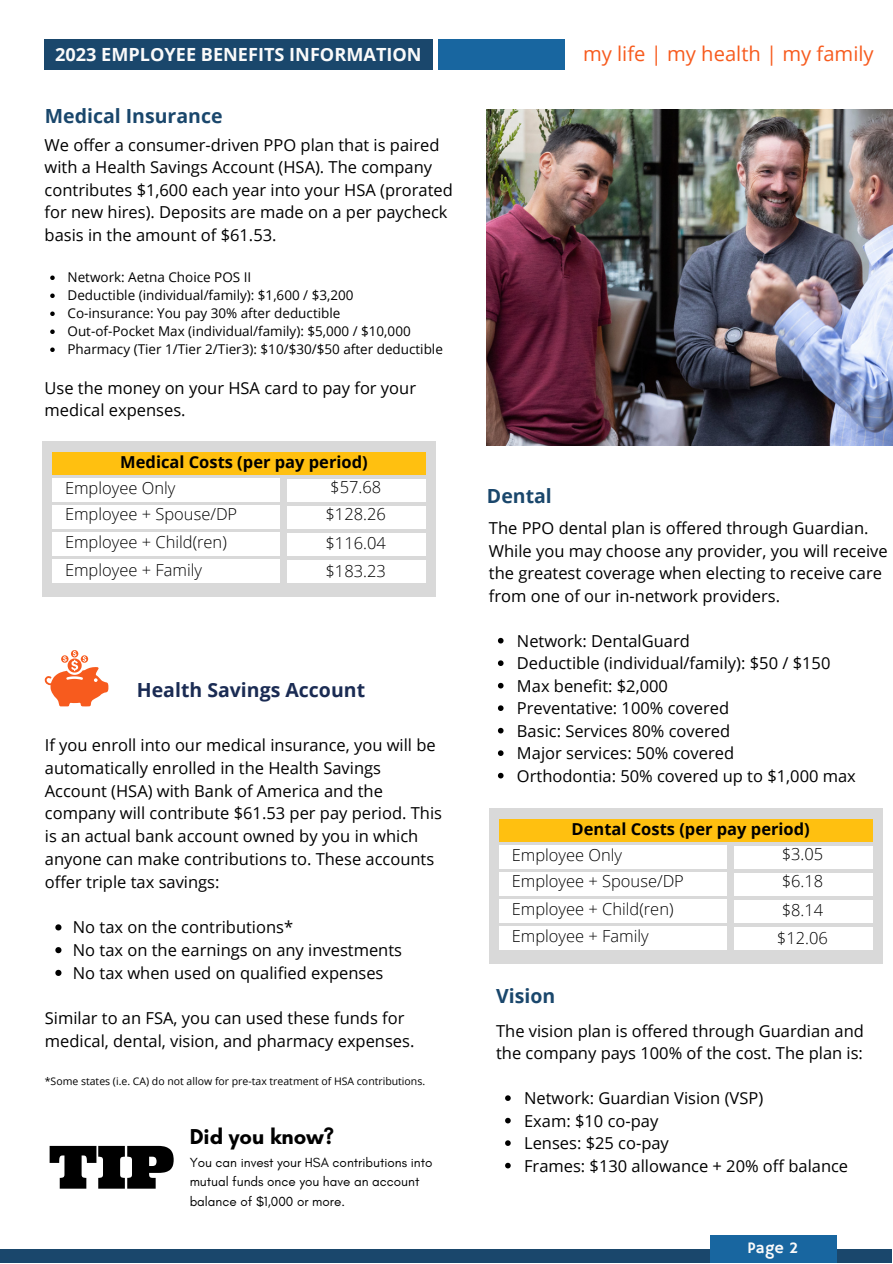
<style>
.page{position:relative;width:893px;height:1264px;background:#fff}
.page>*{position:absolute;margin:0;border:0;box-sizing:border-box;transform-origin:0 0}
.t1{font:59.4px "Ultra";color:#000}
.t2{font:700 21.9px "Glacial Indifference";color:#000}
.t3{font:20.1px "Open Sans";color:#f75b1e}
.t4{font:700 19.5px "Open Sans";color:#1a476c}
.t5{font:700 19.5px "Open Sans";color:#1a2b53}
.t6{font:700 18.15px "Open Sans";color:#fafafa}
.t7{font:16.5px/22.5px "Open Sans";color:#000}
.t8{font:300 16.5px "Open Sans";color:#000}
.t9{font:700 16.5px "Open Sans";color:#000}
.t10{font:16.05px "Hammersmith One";color:#fafafa}
.t11{font:13.5px "Open Sans";color:#000}
.t12{font:13.5px/19.2px "Glacial Indifference";color:#000}
.t13{font:10.5px "Open Sans";color:#000}
</style>
<div class="page">
<div style="left:45px;top:39px;width:388px;height:31px;background:#1a476c"></div>
<div style="left:438px;top:39px;width:126px;height:31px;background:#1866a0"></div>
<div style="left:0;top:1249px;width:891px;height:13px;background:#1a476c"></div>
<div style="left:709px;top:1234px;width:127px;height:28px;background:#1866a0"></div>
<svg style="left:45px;top:650px;width:64px;height:56px"></svg>
<div style="left:42px;top:441px;width:393px;height:156px;background:#d9d9d9"></div>
<div style="left:53px;top:452px;width:373px;height:22px;background:#ffc010"></div>
<div style="left:53px;top:478px;width:227px;height:23px;background:#fff"></div>
<div style="left:287px;top:479px;width:139px;height:22px;background:#fff"></div>
<div style="left:53px;top:505px;width:227px;height:23px;background:#fff"></div>
<div style="left:287px;top:505px;width:139px;height:23px;background:#fff"></div>
<div style="left:53px;top:532px;width:227px;height:24px;background:#fff"></div>
<div style="left:287px;top:533px;width:139px;height:23px;background:#fff"></div>
<div style="left:53px;top:559px;width:227px;height:24px;background:#fff"></div>
<div style="left:287px;top:560px;width:139px;height:23px;background:#fff"></div>
<img style="left:487px;top:109px;width:405px;height:337px">
<div style="left:489px;top:808px;width:393px;height:156px;background:#d9d9d9"></div>
<div style="left:499px;top:818px;width:373px;height:23px;background:#ffc010"></div>
<div style="left:499px;top:845px;width:227px;height:23px;background:#fff"></div>
<div style="left:734px;top:845px;width:138px;height:23px;background:#fff"></div>
<div style="left:499px;top:871px;width:227px;height:24px;background:#fff"></div>
<div style="left:734px;top:872px;width:138px;height:23px;background:#fff"></div>
<div style="left:499px;top:899px;width:227px;height:24px;background:#fff"></div>
<div style="left:734px;top:900px;width:138px;height:23px;background:#fff"></div>
<div style="left:499px;top:926px;width:227px;height:23px;background:#fff"></div>
<div style="left:734px;top:927px;width:138px;height:22px;background:#fff"></div>
<svg style="left:50px;top:275px;width:5px;height:5px"></svg>
<svg style="left:50px;top:293px;width:5px;height:5px"></svg>
<svg style="left:50px;top:311px;width:5px;height:5px"></svg>
<svg style="left:50px;top:329px;width:5px;height:5px"></svg>
<svg style="left:50px;top:347px;width:5px;height:5px"></svg>
<svg style="left:55px;top:924px;width:6px;height:6px"></svg>
<svg style="left:55px;top:947px;width:6px;height:6px"></svg>
<svg style="left:55px;top:969px;width:6px;height:6px"></svg>
<svg style="left:498px;top:638px;width:5px;height:5px"></svg>
<svg style="left:498px;top:660px;width:5px;height:6px"></svg>
<svg style="left:498px;top:683px;width:5px;height:5px"></svg>
<svg style="left:498px;top:705px;width:5px;height:6px"></svg>
<svg style="left:498px;top:727px;width:5px;height:6px"></svg>
<svg style="left:498px;top:750px;width:5px;height:6px"></svg>
<svg style="left:498px;top:772px;width:5px;height:6px"></svg>
<svg style="left:505px;top:1095px;width:5px;height:5px"></svg>
<svg style="left:505px;top:1117px;width:5px;height:6px"></svg>
<svg style="left:505px;top:1140px;width:5px;height:5px"></svg>
<svg style="left:505px;top:1162px;width:5px;height:6px"></svg>
<p class="t6" style="left:55px;top:41px;width:368px">2023 EMPLOYEE BENEFITS INFORMATION</p>
<p class="t3" style="left:583px;top:40px;width:292px">my life | my health | my family</p>
<p class="t4" style="left:45px;top:102px;width:179px">Medical Insurance</p>
<p class="t7" style="left:45px;top:133px;width:410px">We offer a consumer-driven PPO plan that is paired with a Health Savings Account (HSA). The company contributes $1,600 each year into your HSA (prorated for new hires). Deposits are made on a per paycheck basis in the amount of $61.53.</p>
<p class="t11" style="left:67px;top:268px;width:185px">Network: Aetna Choice POS II</p>
<p class="t11" style="left:67px;top:286px;width:287px">Deductible (individual/family): $1,600 / $3,200</p>
<p class="t11" style="left:67px;top:304px;width:274px">Co-insurance: You pay 30% after deductible</p>
<p class="t11" style="left:67px;top:322px;width:345px">Out-of-Pocket Max (individual/family): $5,000 / $10,000</p>
<p class="t11" style="left:67px;top:340px;width:377px">Pharmacy (Tier 1/Tier 2/Tier3): $10/$30/$50 after deductible</p>
<p class="t7" style="left:45px;top:376px;width:373px">Use the money on your HSA card to pay for your medical expenses.</p>
<p class="t9" style="left:120px;top:450px;width:249px">Medical Costs (per pay period)</p>
<p class="t8" style="left:65px;top:476px;width:112px">Employee Only</p>
<p class="t8" style="left:65px;top:502px;width:174px">Employee + Spouse/DP</p>
<p class="t8" style="left:65px;top:530px;width:163px">Employee + Child(ren)</p>
<p class="t8" style="left:65px;top:558px;width:138px">Employee + Family</p>
<p class="t8" style="left:330px;top:475px;width:52px">$57.68</p>
<p class="t8" style="left:325px;top:502px;width:62px">$128.26</p>
<p class="t8" style="left:325px;top:531px;width:62px">$116.04</p>
<p class="t8" style="left:325px;top:559px;width:62px">$183.23</p>
<p class="t5" style="left:137px;top:675px;width:230px">Health Savings Account</p>
<p class="t7" style="left:45px;top:733px;width:398px">If you enroll into our medical insurance, you will be automatically enrolled in the Health Savings Account (HSA) with Bank of America and the company will contribute $61.53 per pay period. This is an actual bank account owned by you in which anyone can make contributions to. These accounts offer triple tax savings:</p>
<p class="t7" style="left:73px;top:915px;width:222px">No tax on the contributions*</p>
<p class="t7" style="left:73px;top:938px;width:331px">No tax on the earnings on any investments</p>
<p class="t7" style="left:73px;top:960px;width:312px">No tax when used on qualified expenses</p>
<p class="t7" style="left:45px;top:1006px;width:371px">Similar to an FSA, you can used these funds for medical, dental, vision, and pharmacy expenses.</p>
<p class="t13" style="left:45px;top:1074px;width:382px">*Some states (i.e. CA) do not allow for pre-tax treatment of HSA contributions.</p>
<p class="t1" style="left:49px;top:1128px;width:127px">TIP</p>
<p class="t2" style="left:190px;top:1122px;width:146px">Did you know?</p>
<p class="t12" style="left:190px;top:1152px;width:244px">You can invest your HSA contributions into mutual funds once you have an account balance of $1,000 or more.</p>
<p class="t4" style="left:487px;top:482px;width:66px">Dental</p>
<p class="t7" style="left:489px;top:517px;width:400px">The PPO dental plan is offered through Guardian.<br>While you may choose any provider, you will receive the greatest coverage when electing to receive care from one of our in-network providers.</p>
<p class="t7" style="left:517px;top:629px;width:174px">Network: DentalGuard</p>
<p class="t7" style="left:517px;top:651px;width:315px">Deductible (individual/family): $50 / $150</p>
<p class="t7" style="left:517px;top:674px;width:152px">Max benefit: $2,000</p>
<p class="t7" style="left:517px;top:696px;width:214px">Preventative: 100% covered</p>
<p class="t7" style="left:517px;top:719px;width:215px">Basic: Services 80% covered</p>
<p class="t7" style="left:517px;top:741px;width:219px">Major services: 50% covered</p>
<p class="t7" style="left:517px;top:764px;width:340px">Orthodontia: 50% covered up to $1,000 max</p>
<p class="t9" style="left:571px;top:817px;width:240px">Dental Costs (per pay period)</p>
<p class="t8" style="left:511px;top:843px;width:112px">Employee Only</p>
<p class="t8" style="left:511px;top:869px;width:174px">Employee + Spouse/DP</p>
<p class="t8" style="left:511px;top:897px;width:163px">Employee + Child(ren)</p>
<p class="t8" style="left:511px;top:924px;width:138px">Employee + Family</p>
<p class="t8" style="left:781px;top:842px;width:43px">$3.05</p>
<p class="t8" style="left:781px;top:869px;width:43px">$6.18</p>
<p class="t8" style="left:781px;top:898px;width:43px">$8.14</p>
<p class="t8" style="left:776px;top:926px;width:52px">$12.06</p>
<p class="t4" style="left:496px;top:981px;width:61px">Vision</p>
<p class="t7" style="left:496px;top:1019px;width:369px">The vision plan is offered through Guardian and the company pays 100% of the cost. The plan is:</p>
<p class="t7" style="left:524px;top:1086px;width:240px">Network: Guardian Vision (VSP)</p>
<p class="t7" style="left:524px;top:1109px;width:136px">Exam: $10 co-pay</p>
<p class="t7" style="left:524px;top:1131px;width:146px">Lenses: $25 co-pay</p>
<p class="t7" style="left:524px;top:1154px;width:325px">Frames: $130 allowance + 20% off balance</p>
<p class="t10" style="left:747px;top:1238px;width:52px">Page 2</p>
</div>
